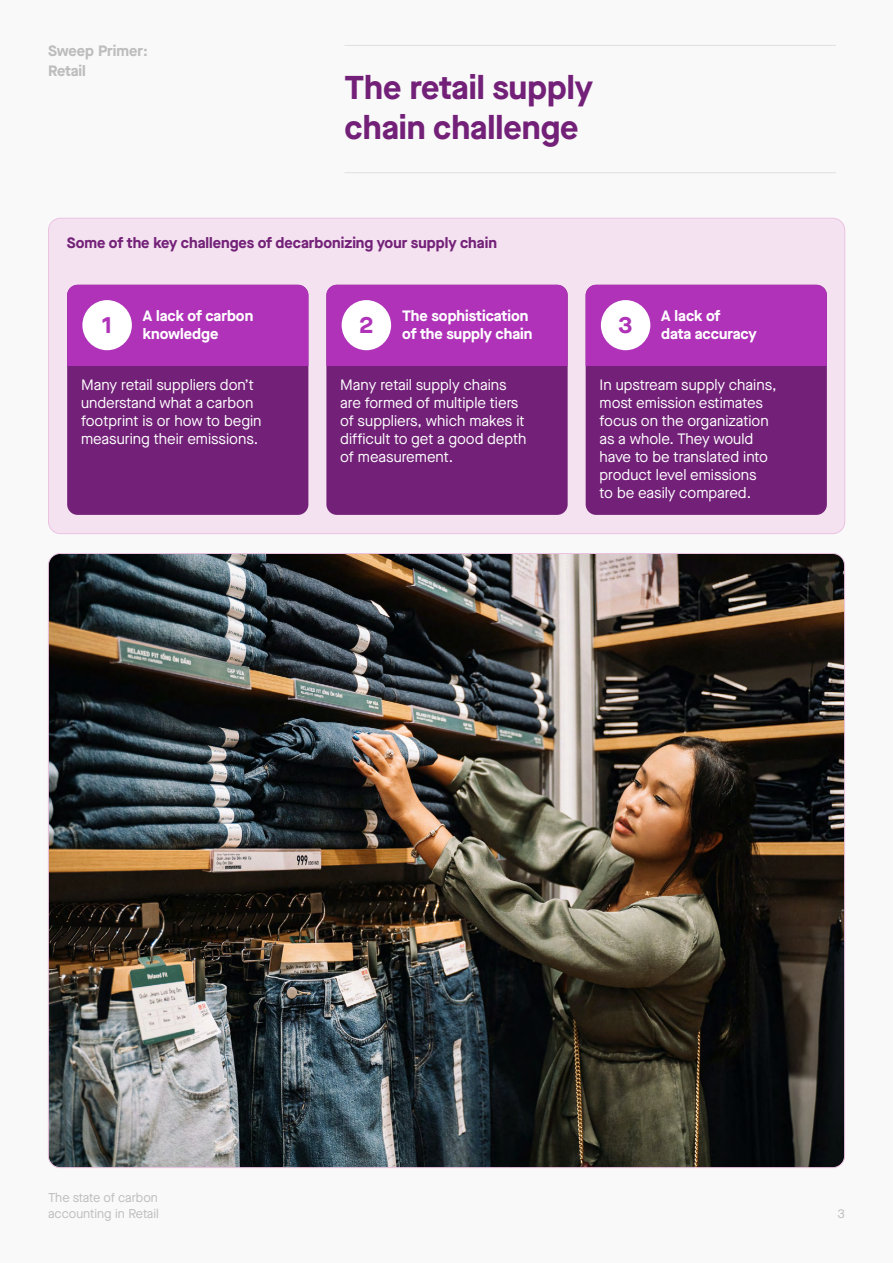
<style>
.page{position:relative;width:893px;height:1263px;background:#f9f9f9}
.page>*{position:absolute;margin:0;border:0;box-sizing:border-box;transform-origin:0 0}
.t1{font:700 33px/39.6px "Maison Neue";color:#732178}
.t2{font:700 23.55px "Maison Neue";color:#af32b8}
.t3{font:15px/18px "Maison Neue";color:#fff}
.t4{font:700 15px/18px "Maison Neue";color:#fff}
.t5{font:700 15px "Maison Neue";color:#732178}
.t6{font:700 15px/19.8px "Maison Neue";color:#bdbdbd}
.t7{font:12.75px/15.8px "Maison Neue";color:#bdbdbd}
</style>
<div class="page">
<hr style="left:345px;top:45px;width:491px;height:1px;background:#e0e0e0">
<hr style="left:345px;top:172px;width:491px;height:1px;background:#e0e0e0">
<div style="left:49px;top:218px;width:796px;height:316px;background:#f4e2f0;border-radius:12px"></div>
<div style="left:67px;top:285px;width:241px;height:230px;background:#732178;border-radius:10px"></div>
<div style="left:67px;top:285px;width:241px;height:81px;background:#af32b8"></div>
<div style="left:82px;top:300px;width:50px;height:50px;background:#fff;border-radius:50%"></div>
<div style="left:326px;top:285px;width:242px;height:230px;background:#732178;border-radius:10px"></div>
<div style="left:326px;top:285px;width:242px;height:81px;background:#af32b8"></div>
<div style="left:342px;top:300px;width:49px;height:50px;background:#fff;border-radius:50%"></div>
<div style="left:586px;top:285px;width:241px;height:230px;background:#732178;border-radius:10px"></div>
<div style="left:586px;top:285px;width:241px;height:81px;background:#af32b8"></div>
<div style="left:601px;top:300px;width:49px;height:50px;background:#fff;border-radius:50%"></div>
<img style="left:48px;top:553px;width:797px;height:615px">
<p class="t6" style="left:48px;top:41px;width:101px">Sweep Primer:<br>Retail</p>
<h1 class="t1" style="left:345px;top:67px;width:250px">The retail supply chain challenge</h1>
<p class="t5" style="left:67px;top:232px;width:432px">Some of the key challenges of decarbonizing your supply chain</p>
<h2 class="t2" style="left:102px;top:308px;width:11px">1</h2>
<p class="t4" style="left:143px;top:306px;width:112px">A lack of carbon knowledge</p>
<p class="t3" style="left:81px;top:376px;width:182px">Many retail suppliers don’t understand what a carbon footprint is or how to begin measuring their emissions.</p>
<p class="t4" style="left:359px;top:306px;width:175px;text-align:right">The sophistication<br><sup>2</sup> of the supply chain</p>
<p class="t3" style="left:340px;top:376px;width:188px">Many retail supply chains are formed of multiple tiers of suppliers, which makes it difficult to get a good depth of measurement.</p>
<p class="t4" style="left:618px;top:306px;width:140px;text-align:center">A lack of<br><sup>3</sup> data accuracy</p>
<p class="t3" style="left:599px;top:376px;width:179px">In upstream supply chains, most emission estimates focus on the organization as a whole. They would have to be translated into product level emissions<br>to be easily compared.</p>
<p class="t7" style="left:48px;top:1190px;width:112px">The state of carbon accounting in Retail</p>
<p class="t7" style="left:837px;top:1205px;width:9px">3</p>
</div>
